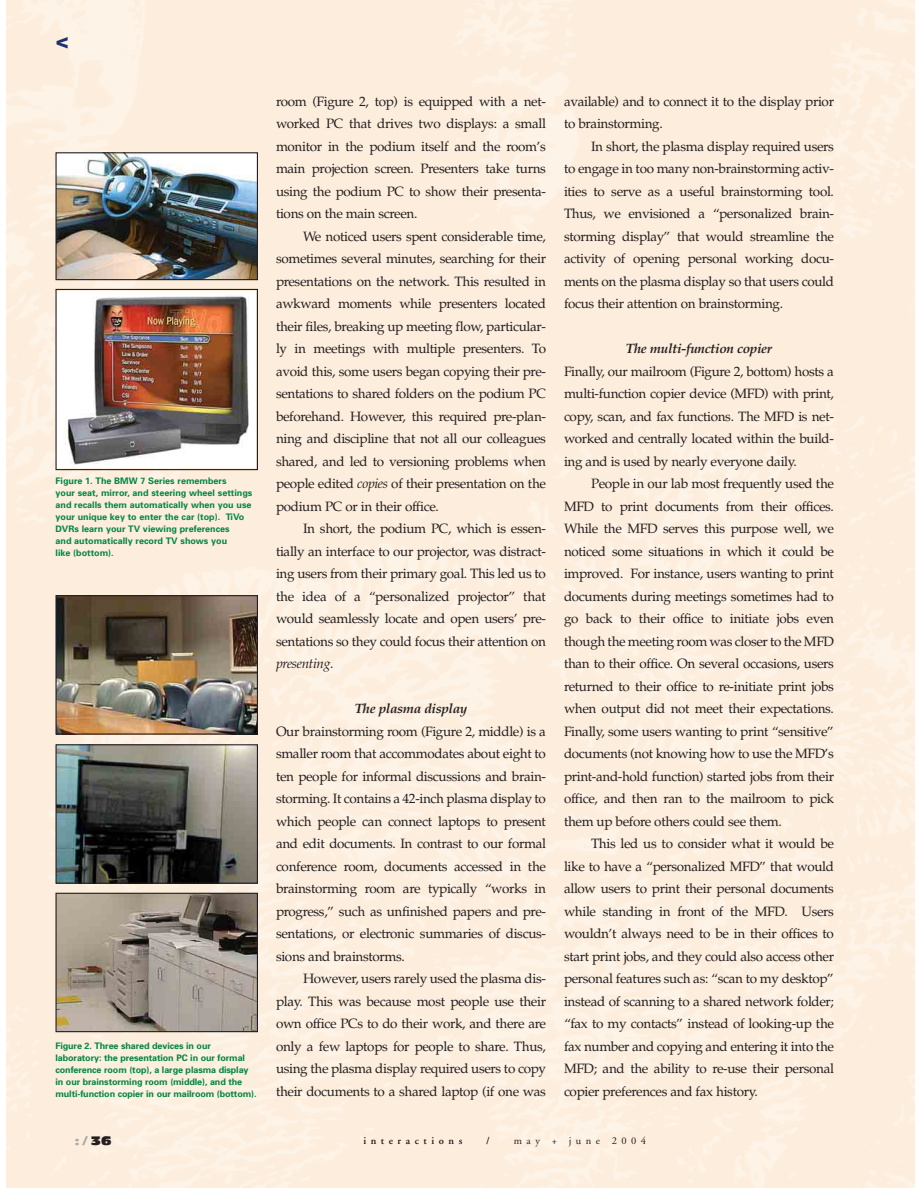
<style>
.page{position:relative;width:918px;height:1188px;background:#fff}
.page>*{position:absolute;margin:0;border:0;box-sizing:border-box;transform-origin:0 0}
.t1{font:21px "Antique Olive Nord";color:#1c3273}
.t2{font:13.5px/22.5px "Palatino";letter-spacing:-.025em;color:#231f20;text-align:justify}
.t3{font:italic 700 13.5px "Palatino";letter-spacing:-.025em;color:#231f20}
.t4{font:12px "Antique Olive Nord";color:#a7a9ac}
.t5{font:600 10.5px "Adobe Garamond";letter-spacing:.435em;color:#231f20}
.t6{font:10.5px "Adobe Garamond";letter-spacing:.425em;color:#231f20}
.t7{font:700 9px/12px "Univers";color:#008641}
.s1{font-style:italic}
.s2{color:#231f20}
</style>
<div class="page">
<img style="left:57px;top:154px;width:199px;height:124px">
<div style="left:55px;top:152px;width:203px;height:128px;border:1px solid #231f20"></div>
<img style="left:63px;top:295px;width:186px;height:170px">
<div style="left:55px;top:289px;width:203px;height:181px;border:1px solid #231f20"></div>
<img style="left:57px;top:597px;width:199px;height:136px">
<div style="left:55px;top:595px;width:203px;height:140px;border:1px solid #231f20"></div>
<img style="left:57px;top:746px;width:199px;height:136px">
<div style="left:55px;top:744px;width:203px;height:140px;border:1px solid #231f20"></div>
<img style="left:57px;top:895px;width:199px;height:135px">
<div style="left:55px;top:893px;width:203px;height:139px;border:1px solid #231f20"></div>
<h1 class="t1" style="left:56px;top:33px;width:15px">&lt;</h1>
<p class="t7" style="left:56px;top:476px;width:198px">Figure 1. The BMW 7 Series remembers<br>your seat, mirror, and steering wheel settings and recalls them automatically when you use your unique key to enter the car (top). TiVo DVRs learn your TV viewing preferences<br>and automatically record TV shows you<br>like (bottom).</p>
<p class="t7" style="left:56px;top:1041px;width:203px">Figure 2. Three shared devices in our laboratory: the presentation PC in our formal conference room (top), a large plasma display in our brainstorming room (middle), and the multi-function copier in our mailroom (bottom).</p>
<p class="t2" style="left:276px;top:92px;width:272px">room (Figure 2, top) is equipped with a net&shy;worked PC that drives two displays: a small monitor in the podium itself and the room’s main projection screen. Presenters take turns using the podium PC to show their presenta&shy;tions on the main screen.</p>
<p class="t2" style="left:276px;top:227px;width:272px;text-indent:27px">We noticed users spent considerable time, sometimes several minutes, searching for their presentations on the network. This resulted in awkward moments while presenters located their files, breaking up meeting flow, particular&shy;ly in meetings with multiple presenters. To avoid this, some users began copying their pre&shy;sentations to shared folders on the podium PC beforehand. However, this required pre-plan&shy;ning and discipline that not all our colleagues shared, and led to versioning problems when people edited <span class="s1">copies</span> of their presentation on the podium PC or in their office.</p>
<p class="t2" style="left:276px;top:519px;width:272px;text-indent:27px">In short, the podium PC, which is essen&shy;tially an interface to our projector, was distract&shy;ing users from their primary goal. This led us to the idea of a “personalized projector” that would seamlessly locate and open users’ pre&shy;sentations so they could focus their attention on <span class="s1">presenting</span>.</p>
<p class="t3" style="left:355px;top:704px;width:114px">The plasma display</p>
<p class="t2" style="left:276px;top:722px;width:272px">Our brainstorming room (Figure 2, middle) is a smaller room that accommodates about eight to ten people for informal discussions and brain&shy;storming. It contains a 42-inch plasma display to which people can connect laptops to present and edit documents. In contrast to our formal conference room, documents accessed in the brainstorming room are typically “works in progress,” such as unfinished papers and pre&shy;sentations, or electronic summaries of discus&shy;sions and brainstorms.</p>
<p class="t2" style="left:276px;top:969px;width:272px;text-indent:27px">However, users rarely used the plasma dis&shy;play. This was because most people use their own office PCs to do their work, and there are only a few laptops for people to share. Thus, using the plasma display required users to copy their documents to a shared laptop (if one was</p>
<p class="t2" style="left:564px;top:92px;width:272px">available) and to connect it to the display prior to brainstorming.</p>
<p class="t2" style="left:564px;top:137px;width:272px;text-indent:27px">In short, the plasma display required users to engage in too many non-brainstorming activ&shy;ities to serve as a useful brainstorming tool.<br>Thus, we envisioned a “personalized brain&shy;storming display” that would streamline the activity of opening personal working docu&shy;ments on the plasma display so that users could focus their attention on brainstorming.</p>
<p class="t3" style="left:626px;top:344px;width:148px">The multi-function copier</p>
<p class="t2" style="left:564px;top:362px;width:272px">Finally, our mailroom (Figure 2, bottom) hosts a multi-function copier device (MFD) with print, copy, scan, and fax functions. The MFD is net&shy;worked and centrally located within the build&shy;ing and is used by nearly everyone daily.</p>
<p class="t2" style="left:564px;top:474px;width:272px;text-indent:27px">People in our lab most frequently used the MFD to print documents from their offices.<br>While the MFD serves this purpose well, we noticed some situations in which it could be improved. For instance, users wanting to print documents during meetings sometimes had to go back to their office to initiate jobs even though the meeting room was closer to the MFD than to their office. On several occasions, users returned to their office to re-initiate print jobs when output did not meet their expectations.<br>Finally, some users wanting to print “sensitive” documents (not knowing how to use the MFD’s print-and-hold function) started jobs from their office, and then ran to the mailroom to pick them up before others could see them.</p>
<p class="t2" style="left:564px;top:834px;width:272px;text-indent:27px">This led us to consider what it would be like to have a “personalized MFD” that would allow users to print their personal documents while standing in front of the MFD. Users wouldn’t always need to be in their offices to start print jobs, and they could also access other personal features such as: “scan to my desktop” instead of scanning to a shared network folder; “fax to my contacts” instead of looking-up the fax number and copying and entering it into the MFD; and the ability to re-use their personal copier preferences and fax history.</p>
<p class="t4" style="left:75px;top:1136px;width:38px">:/<span class="s2">36</span></p>
<p class="t5" style="left:363px;top:1136px;width:100px">interactions</p>
<p class="t5" style="left:486px;top:1136px;width:5px">/</p>
<p class="t6" style="left:514px;top:1136px;width:134px">may + june 2004</p>
</div>
